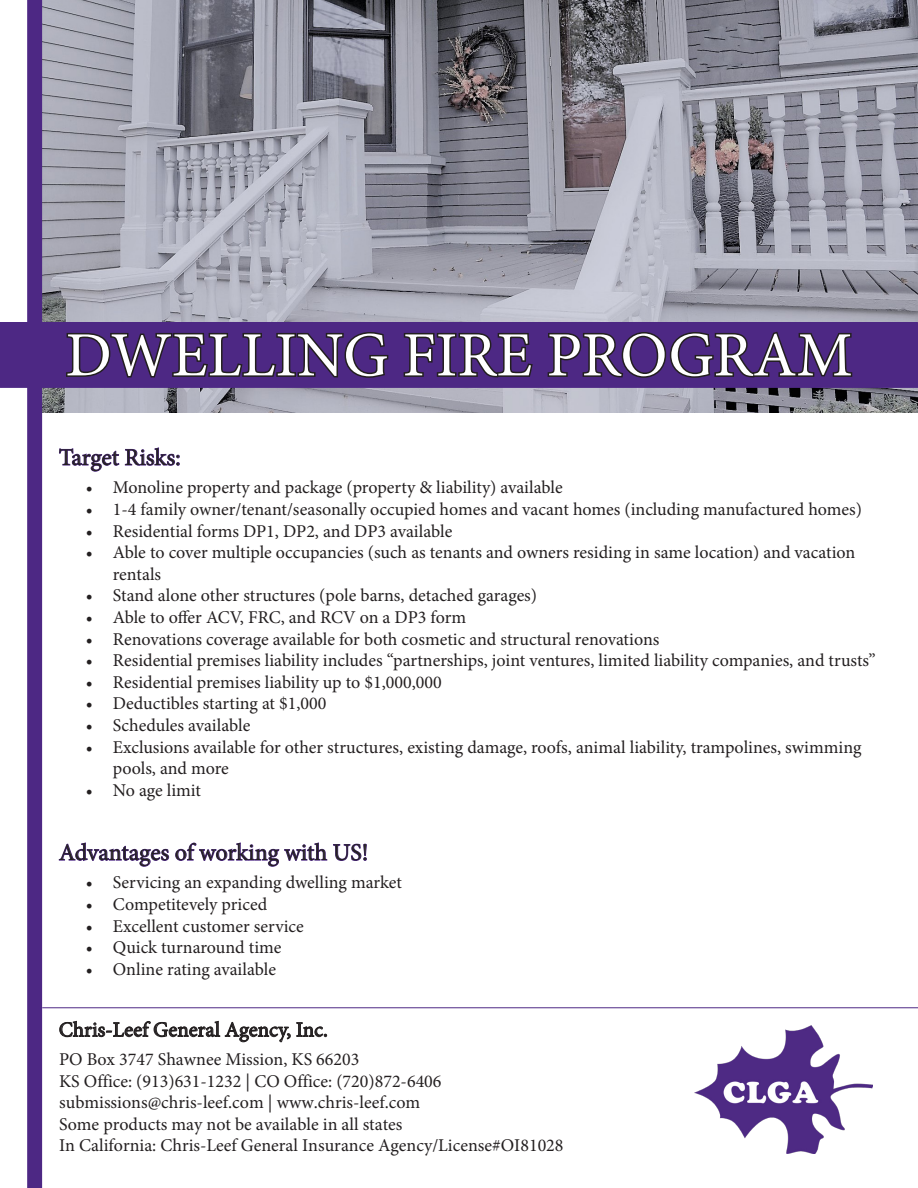
<style>
.page{position:relative;width:918px;height:1188px;background:#fff}
.page>*{position:absolute;margin:0;border:0;box-sizing:border-box;transform-origin:0 0}
.t1{font:63px "Minion Pro";color:#fff}
.t2{font:24px "Minion Pro";letter-spacing:-.005em;color:#231f20}
.t3{font:21px "Minion Pro";color:#231f20}
.t4{font:18px/21.5px "Minion Pro";color:#231f20}
</style>
<div class="page">
<img style="left:42px;top:0;width:876px;height:413px">
<svg style="left:59px;top:1021px;width:268px;height:21px"></svg>
<img style="left:694px;top:1029px;width:178px;height:125px">
<hr style="left:42px;top:1008px;width:876px;height:1px;background:#4d2884">
<div style="left:28px;top:1px;width:13px;height:1186px;background:#4d2884"></div>
<div style="left:27px;top:0;width:15px;height:1188px;border:2px solid #4d2884"></div>
<svg style="left:59px;top:447px;width:121px;height:25px"></svg>
<svg style="left:59px;top:842px;width:110px;height:25px"></svg>
<svg style="left:175px;top:842px;width:152px;height:25px"></svg>
<svg style="left:333px;top:844px;width:34px;height:17px"></svg>
<div style="left:1px;top:323px;width:916px;height:64px;background:#4d2884"></div>
<div style="left:0;top:322px;width:918px;height:66px;border:2px solid #4d2884"></div>
<svg style="left:66px;top:332px;width:323px;height:46px"></svg>
<svg style="left:403px;top:333px;width:130px;height:45px"></svg>
<svg style="left:547px;top:331px;width:248px;height:47px"></svg>
<svg style="left:795px;top:333px;width:59px;height:821px"></svg>
<p class="t1" style="left:65px;top:313px;width:789px">DWELLING FIRE PROGRAM</p>
<p class="t2" style="left:59px;top:441px;width:123px">Target Risks:</p>
<p class="t4" style="left:86px;top:477px;width:478px">• Monoline property and package (property &amp; liability) available</p>
<p class="t4" style="left:86px;top:499px;width:778px">• 1-4 family owner/tenant/seasonally occupied homes and vacant homes (including manufactured homes)</p>
<p class="t4" style="left:86px;top:520px;width:368px">• Residential forms DP1, DP2, and DP3 available</p>
<p class="t4" style="left:113px;top:542px;width:744px;text-indent:-27px">• Able to cover multiple occupancies (such as tenants and owners residing in same location) and vacation rentals</p>
<p class="t4" style="left:86px;top:585px;width:453px">• Stand alone other structures (pole barns, detached garages)</p>
<p class="t4" style="left:86px;top:607px;width:382px">• Able to offer ACV, FRC, and RCV on a DP3 form</p>
<p class="t4" style="left:86px;top:628px;width:575px">• Renovations coverage available for both cosmetic and structural renovations</p>
<p class="t4" style="left:86px;top:650px;width:791px">• Residential premises liability includes “partnerships, joint ventures, limited liability companies, and trusts”</p>
<p class="t4" style="left:86px;top:671px;width:357px">• Residential premises liability up to $1,000,000</p>
<p class="t4" style="left:86px;top:693px;width:242px">• Deductibles starting at $1,000</p>
<p class="t4" style="left:86px;top:715px;width:166px">• Schedules available</p>
<p class="t4" style="left:113px;top:736px;width:750px;text-indent:-27px">• Exclusions available for other structures, existing damage, roofs, animal liability, trampolines, swimming pools, and more</p>
<p class="t4" style="left:86px;top:779px;width:117px">• No age limit</p>
<p class="t2" style="left:59px;top:836px;width:311px">Advantages of working with US!</p>
<p class="t4" style="left:86px;top:872px;width:318px">• Servicing an expanding dwelling market</p>
<p class="t4" style="left:86px;top:894px;width:183px">• Competitevely priced</p>
<p class="t4" style="left:86px;top:915px;width:220px">• Excellent customer service</p>
<p class="t4" style="left:86px;top:937px;width:197px">• Quick turnaround time</p>
<p class="t4" style="left:86px;top:959px;width:192px">• Online rating available</p>
<p class="t3" style="left:59px;top:1016px;width:271px">Chris-Leef General Agency, Inc.</p>
<p class="t4" style="left:59px;top:1049px;width:506px">PO Box 3747 Shawnee Mission, KS 66203<br>KS Office: (913)631-1232 | CO Office: (720)872-6406 submissions@chris-leef.com | www.chris-leef.com<br>Some products may not be available in all states<br>In California: Chris-Leef General Insurance Agency/License#OI81028</p>
</div>
